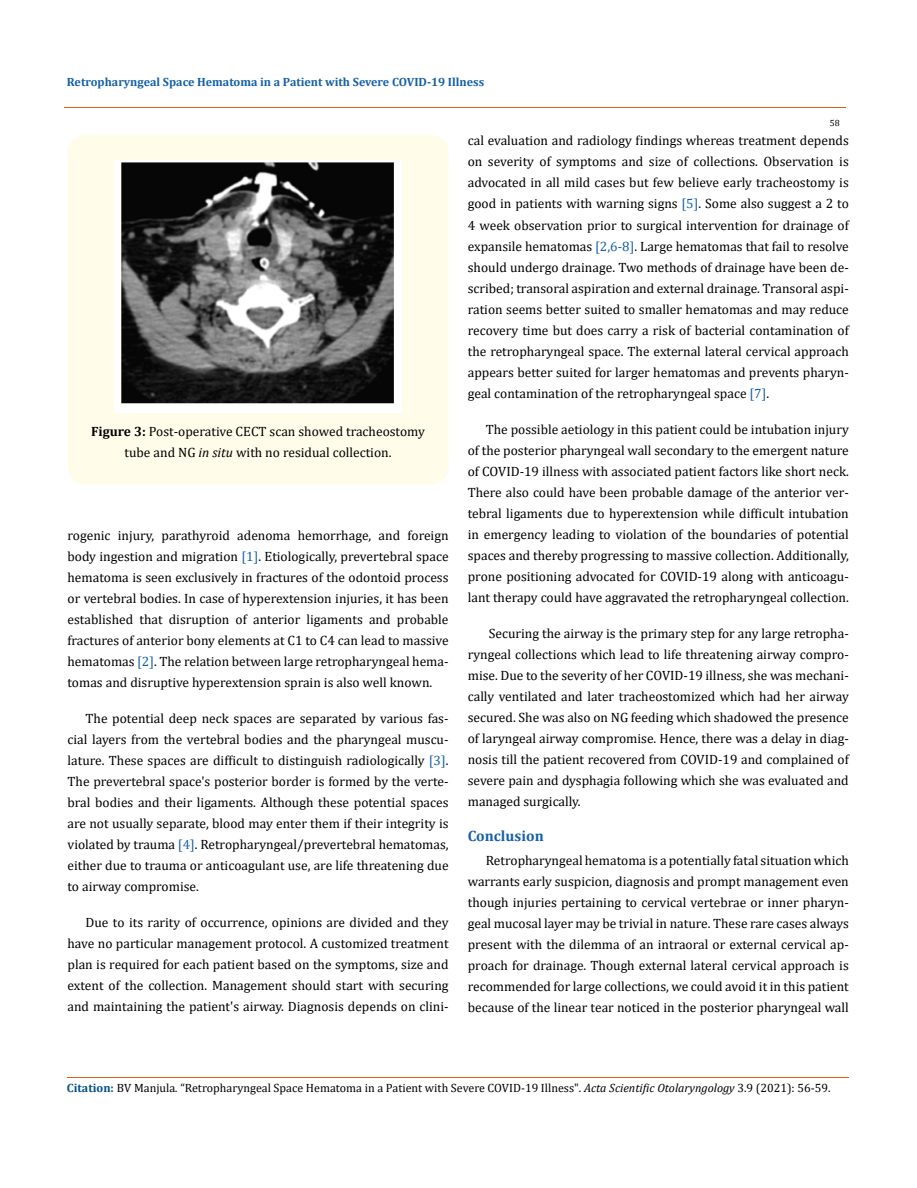
<style>
.page{position:relative;width:917px;height:1188px;background:#fff}
.page>*{position:absolute;margin:0;border:0;box-sizing:border-box;transform-origin:0 0}
.t1{font:700 15px "Cambria";color:#1560a6}
.t2{font:13.5px/21px "Cambria";color:#000;text-align:justify}
.t3{font:12px "Cambria";color:#000}
.t4{font:700 12px "Cambria";color:#1560a6}
.t5{font:9px "Cambria";color:#000}
.s1{font-weight:700}
.s2{font-style:italic}
.s3{color:#1560a6}
.s4{font-weight:700;color:#035089}
</style>
<div class="page">
<div style="left:68px;top:135px;width:380px;height:350px;background:#fffde9;border-radius:18px"></div>
<img style="left:114px;top:160px;width:288px;height:253px">
<hr style="left:64px;top:108px;width:781px;height:1px;background:#e05d1a">
<hr style="left:67px;top:1077px;width:781px;height:1px;background:#e05d1a">
<p class="t4" style="left:67px;top:73px;width:419px">Retropharyngeal Space Hematoma in a Patient with Severe COVID-19 Illness</p>
<p class="t5" style="left:829px;top:118px;width:11px">58</p>
<p class="t2" style="left:91px;top:421px;width:335px;text-align:center"><span class="s1">Figure 3:</span> Post-operative CECT scan showed tracheostomy tube and NG <span class="s2">in situ</span> with no residual collection.</p>
<p class="t2" style="left:68px;top:525px;width:382px">rogenic injury, parathyroid adenoma hemorrhage, and foreign body ingestion and migration <span class="s3">[1]</span>. Etiologically, prevertebral space hematoma is seen exclusively in fractures of the odontoid process or vertebral bodies. In case of hyperextension injuries, it has been established that disruption of anterior ligaments and probable fractures of anterior bony elements at C1 to C4 can lead to massive hematomas <span class="s3">[2]</span>. The relation between large retropharyngeal hema&shy;tomas and disruptive hyperextension sprain is also well known.</p>
<p class="t2" style="left:68px;top:708px;width:382px;text-indent:18px">The potential deep neck spaces are separated by various fas&shy;cial layers from the vertebral bodies and the pharyngeal muscu&shy;lature. These spaces are difficult to distinguish radiologically <span class="s3">[3]</span>.<br>The prevertebral space's posterior border is formed by the verte&shy;bral bodies and their ligaments. Although these potential spaces are not usually separate, blood may enter them if their integrity is violated by trauma <span class="s3">[4]</span>. Retropharyngeal/prevertebral hematomas, either due to trauma or anticoagulant use, are life threatening due to airway compromise.</p>
<p class="t2" style="left:68px;top:912px;width:382px;text-indent:18px">Due to its rarity of occurrence, opinions are divided and they have no particular management protocol. A customized treatment plan is required for each patient based on the symptoms, size and extent of the collection. Management should start with securing and maintaining the patient's airway. Diagnosis depends on clini-</p>
<p class="t2" style="left:468px;top:130px;width:382px">cal evaluation and radiology findings whereas treatment depends on severity of symptoms and size of collections. Observation is advocated in all mild cases but few believe early tracheostomy is good in patients with warning signs <span class="s3">[5]</span>. Some also suggest a 2 to 4 week observation prior to surgical intervention for drainage of expansile hematomas <span class="s3">[2,6-8]</span>. Large hematomas that fail to resolve should undergo drainage. Two methods of drainage have been de&shy;scribed; transoral aspiration and external drainage. Transoral aspi&shy;ration seems better suited to smaller hematomas and may reduce recovery time but does carry a risk of bacterial contamination of the retropharyngeal space. The external lateral cervical approach appears better suited for larger hematomas and prevents pharyn&shy;geal contamination of the retropharyngeal space <span class="s3">[7]</span>.</p>
<p class="t2" style="left:468px;top:418px;width:382px;text-indent:18px">The possible aetiology in this patient could be intubation injury of the posterior pharyngeal wall secondary to the emergent nature of COVID-19 illness with associated patient factors like short neck.<br>There also could have been probable damage of the anterior ver&shy;tebral ligaments due to hyperextension while difficult intubation in emergency leading to violation of the boundaries of potential spaces and thereby progressing to massive collection. Additionally, prone positioning advocated for COVID-19 along with anticoagu&shy;lant therapy could have aggravated the retropharyngeal collection.</p>
<p class="t2" style="left:468px;top:622px;width:382px;text-indent:21px">Securing the airway is the primary step for any large retropha&shy;ryngeal collections which lead to life threatening airway compro&shy;mise. Due to the severity of her COVID-19 illness, she was mechani&shy;cally ventilated and later tracheostomized which had her airway secured. She was also on NG feeding which shadowed the presence of laryngeal airway compromise. Hence, there was a delay in diag&shy;nosis till the patient recovered from COVID-19 and complained of severe pain and dysphagia following which she was evaluated and managed surgically.</p>
<p class="t1" style="left:468px;top:826px;width:77px">Conclusion</p>
<p class="t2" style="left:468px;top:850px;width:382px;text-indent:18px">Retropharyngeal hematoma is a potentially fatal situation which warrants early suspicion, diagnosis and prompt management even though injuries pertaining to cervical vertebrae or inner pharyn&shy;geal mucosal layer may be trivial in nature. These rare cases always present with the dilemma of an intraoral or external cervical ap&shy;proach for drainage. Though external lateral cervical approach is recommended for large collections, we could avoid it in this patient because of the linear tear noticed in the posterior pharyngeal wall</p>
<p class="t3" style="left:67px;top:1081px;width:765px"><span class="s4">Citation:</span> BV Manjula<span class="s2">.</span> “Retropharyngeal Space Hematoma in a Patient with Severe COVID-19 Illness". <span class="s2">Acta Scientific Otolaryngology</span> 3.9 (2021): 56-59.</p>
</div>
